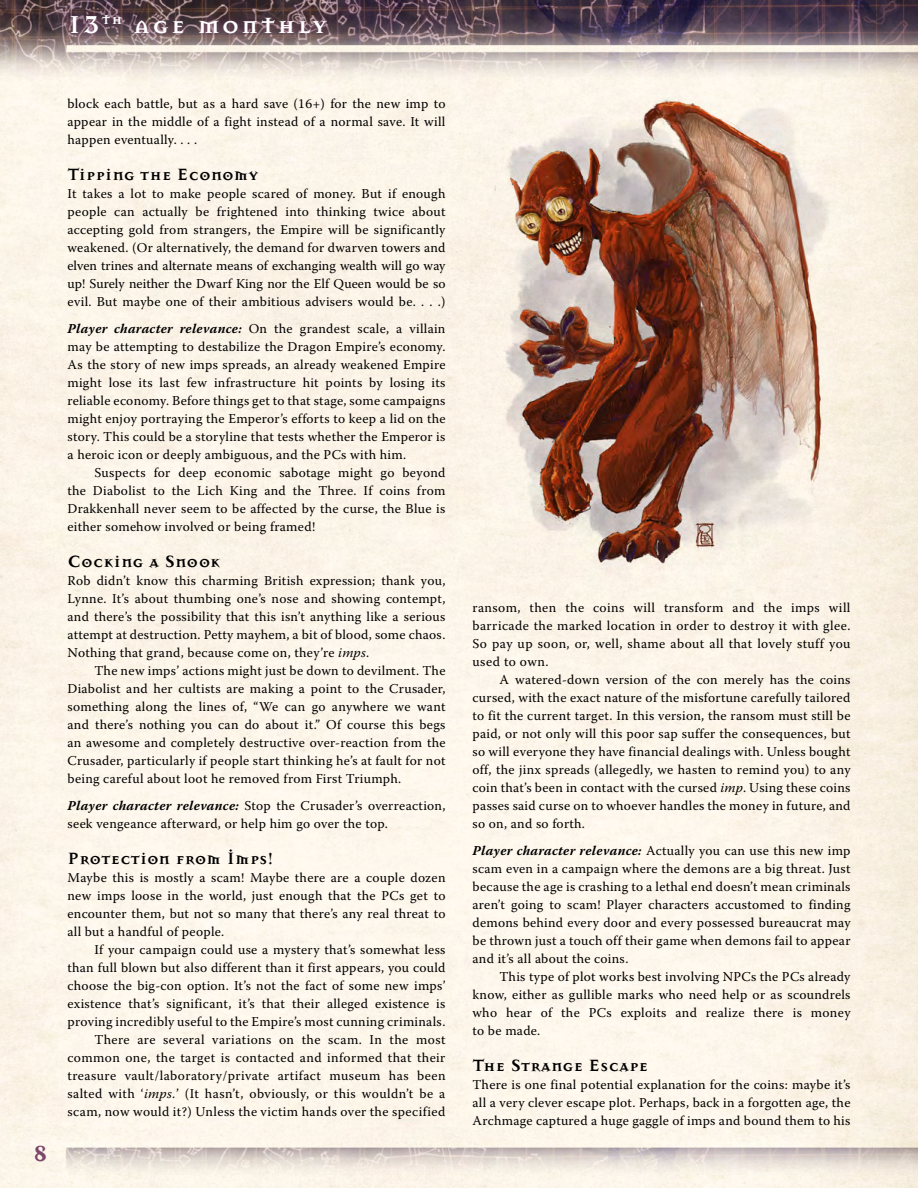
<style>
.page{position:relative;width:918px;height:1188px;background:#fff}
.page>*{position:absolute;margin:0;border:0;box-sizing:border-box;transform-origin:0 0}
.t1{font:700 27px "Mason Serif";letter-spacing:.09em;color:#fff}
.t2{font:700 24px "Mason Serif";color:#7b476a}
.t3{font:700 18px "Mason Serif Alt";letter-spacing:.02em;color:#000}
.t4{font:13.5px/18px "Warnock Pro";letter-spacing:.02em;color:#000;text-align:justify}
.s1{font-weight:700;font-style:italic}
.s2{font-style:italic}
</style>
<div class="page">
<img style="left:0;top:0;width:918px;height:1188px">
<svg style="left:64px;top:6px;width:270px;height:36px;background:#695258"></svg>
<img style="left:472px;top:89px;width:377px;height:499px">
<h1 class="t1" style="left:68px;top:9px;width:261px">13<sup>th</sup> age monthly</h1>
<h2 class="t2" style="left:34px;top:1139px;width:15px">8</h2>
<p class="t4" style="left:68px;top:94px;width:379px">block each battle, but as a hard save (16+) for the new imp to appear in the middle of a fight instead of a normal save. It will happen eventually. . . .</p>
<h3 class="t3" style="left:68px;top:164px;width:192px">Tipping the Economy</h3>
<p class="t4" style="left:68px;top:184px;width:380px">It takes a lot to make people scared of money. But if enough people can actually be frightened into thinking twice about accepting gold from strangers, the Empire will be significantly weakened. (Or alternatively, the demand for dwarven towers and elven trines and alternate means of exchanging wealth will go way up! Surely neither the Dwarf King nor the Elf Queen would be so evil. But maybe one of their ambitious advisers would be. . . .)</p>
<p class="t4" style="left:68px;top:319px;width:380px"><span class="s1">Player character relevance:</span> On the grandest scale, a villain may be attempting to destabilize the Dragon Empire’s economy.<br>As the story of new imps spreads, an already weakened Empire might lose its last few infrastructure hit points by losing its reliable economy. Before things get to that stage, some campaigns might enjoy portraying the Emperor’s efforts to keep a lid on the story. This could be a storyline that tests whether the Emperor is a heroic icon or deeply ambiguous, and the PCs with him.</p>
<p class="t4" style="left:68px;top:463px;width:380px;text-indent:27px">Suspects for deep economic sabotage might go beyond the Diabolist to the Lich King and the Three. If coins from Drakkenhall never seem to be affected by the curse, the Blue is either somehow involved or being framed!</p>
<h3 class="t3" style="left:68px;top:551px;width:154px">Cocking a Snook</h3>
<p class="t4" style="left:68px;top:571px;width:380px">Rob didn’t know this charming British expression; thank you, Lynne. It’s about thumbing one’s nose and showing contempt, and there’s the possibility that this isn’t anything like a serious attempt at destruction. Petty mayhem, a bit of blood, some chaos.<br>Nothing that grand, because come on, they’re <span class="s2">imps</span>.</p>
<p class="t4" style="left:68px;top:661px;width:380px;text-indent:27px">The new imps’ actions might just be down to devilment. The Diabolist and her cultists are making a point to the Crusader, something along the lines of, “We can go anywhere we want and there’s nothing you can do about it.” Of course this begs an awesome and completely destructive over-reaction from the Crusader, particularly if people start thinking he’s at fault for not being careful about loot he removed from First Triumph.</p>
<p class="t4" style="left:68px;top:796px;width:379px"><span class="s1">Player character relevance:</span> Stop the Crusader’s overreaction, seek vengeance afterward, or help him go over the top.</p>
<h3 class="t3" style="left:68px;top:848px;width:208px">Protection from Imps!</h3>
<p class="t4" style="left:68px;top:868px;width:380px">Maybe this is mostly a scam! Maybe there are a couple dozen new imps loose in the world, just enough that the PCs get to encounter them, but not so many that there’s any real threat to all but a handful of people.</p>
<p class="t4" style="left:68px;top:940px;width:380px;text-align:right">If your campaign could use a mystery that’s somewhat less than full blown but also different than it first appears, you could choose the big-con option. It’s not the fact of some new imps’ existence that’s significant, it’s that their alleged existence is proving incredibly useful to the Empire’s most cunning criminals.<br>There are several variations on the scam. In the most common one, the target is contacted and informed that their treasure vault/laboratory/private artifact museum has been salted with ‘<span class="s2">imps.</span>’ (It hasn’t, obviously, or this wouldn’t be a scam, now would it?) Unless the victim hands over the specified</p>
<p class="t4" style="left:472px;top:598px;width:380px">ransom, then the coins will transform and the imps will barricade the marked location in order to destroy it with glee.<br>So pay up soon, or, well, shame about all that lovely stuff you used to own.</p>
<p class="t4" style="left:472px;top:670px;width:380px;text-indent:27px">A watered-down version of the con merely has the coins cursed, with the exact nature of the misfortune carefully tailored to fit the current target. In this version, the ransom must still be paid, or not only will this poor sap suffer the consequences, but so will everyone they have financial dealings with. Unless bought off, the jinx spreads (allegedly, we hasten to remind you) to any coin that’s been in contact with the cursed <span class="s2">imp</span>. Using these coins passes said curse on to whoever handles the money in future, and so on, and so forth.</p>
<p class="t4" style="left:472px;top:841px;width:380px"><span class="s1">Player character relevance:</span> Actually you can use this new imp scam even in a campaign where the demons are a big threat. Just because the age is crashing to a lethal end doesn’t mean criminals aren’t going to scam! Player characters accustomed to finding demons behind every door and every possessed bureaucrat may be thrown just a touch off their game when demons fail to appear and it’s all about the coins.</p>
<p class="t4" style="left:472px;top:967px;width:380px;text-indent:27px">This type of plot works best involving NPCs the PCs already know, either as gullible marks who need help or as scoundrels who hear of the PCs exploits and realize there is money to be made.</p>
<h3 class="t3" style="left:472px;top:1055px;width:177px">The Strange Escape</h3>
<p class="t4" style="left:472px;top:1075px;width:380px">There is one final potential explanation for the coins: maybe it’s all a very clever escape plot. Perhaps, back in a forgotten age, the Archmage captured a huge gaggle of imps and bound them to his</p>
</div>
